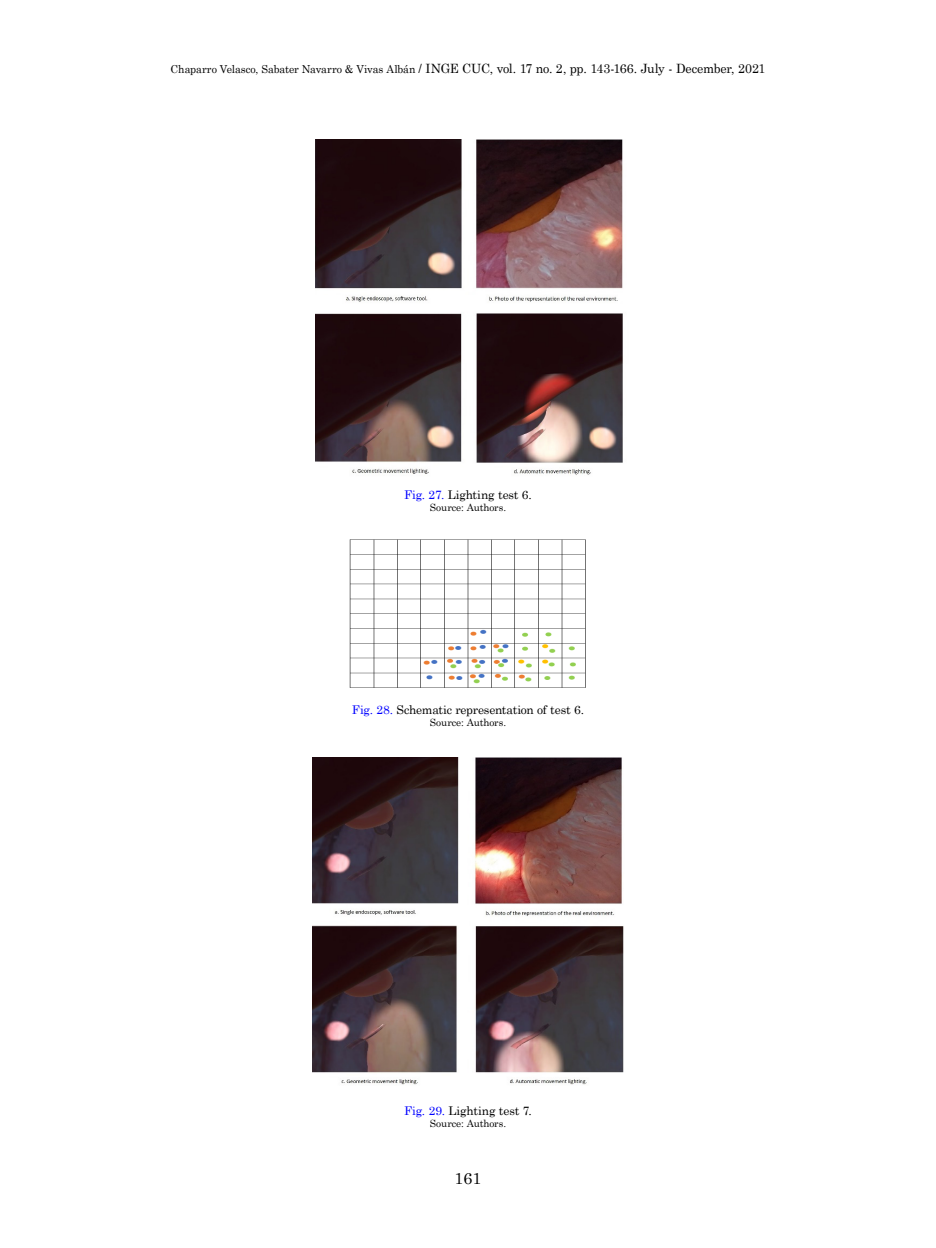
<style>
.page{position:relative;width:936px;height:1248px;background:#fff}
.page>*{position:absolute;margin:0;border:0;box-sizing:border-box;transform-origin:0 0}
.t1{font:16px "Century Schoolbook";color:#000}
.t2{font:12.8px "Century Schoolbook";letter-spacing:-.025em;color:#000}
.t3{font:12px "Century Schoolbook";letter-spacing:-.015em;color:#000}
.t4{font:10px "Century Schoolbook";letter-spacing:-.005em;color:#000}
.s1{font-size:11px}
.s2{color:#00f}
</style>
<div class="page">
<img style="left:316px;top:139px;width:307px;height:336px">
<img style="left:349px;top:539px;width:237px;height:149px">
<img style="left:313px;top:757px;width:311px;height:328px">
<p class="t2" style="left:171px;top:58px;width:596px"><span class="s1">Chaparro Velasco, Sabater Navarro &amp; Vivas Albán</span> / INGE CUC, vol. 17 no. 2, pp. 143-166. July - December, 2021</p>
<p class="t3" style="left:404px;top:485px;width:129px"><span class="s2">Fig. 27.</span> Lighting test 6.</p>
<p class="t4" style="left:430px;top:499px;width:78px">Source: Authors.</p>
<p class="t3" style="left:352px;top:699px;width:234px"><span class="s2">Fig. 28.</span> Schematic representation of test 6.</p>
<p class="t4" style="left:430px;top:713px;width:78px">Source: Authors.</p>
<p class="t3" style="left:404px;top:1099px;width:129px"><span class="s2">Fig. 29.</span> Lighting test 7.</p>
<p class="t4" style="left:430px;top:1114px;width:78px">Source: Authors.</p>
<p class="t1" style="left:454px;top:1164px;width:28px">161</p>
</div>
